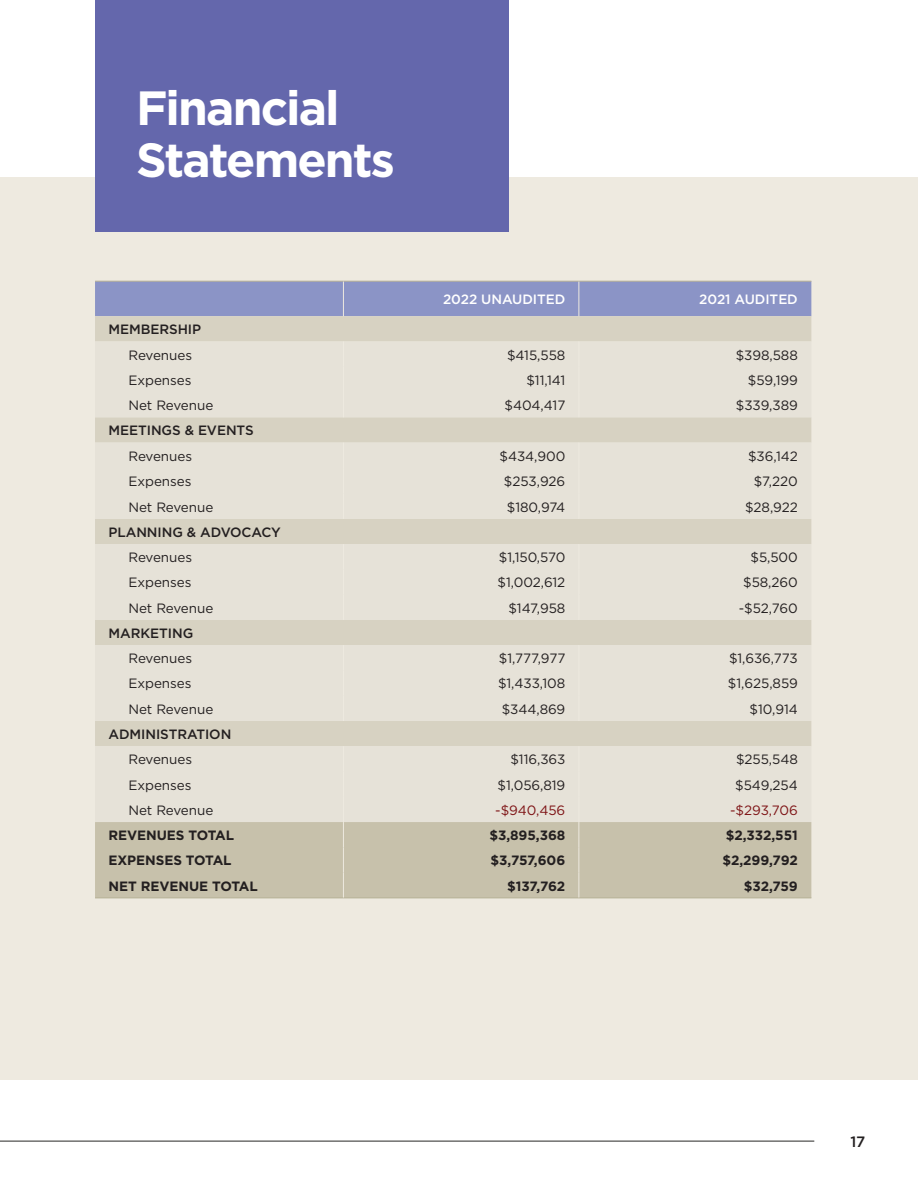
<style>
.page{position:relative;width:918px;height:1188px;background:#fff}
.page>*{position:absolute;margin:0;border:0;box-sizing:border-box;transform-origin:0 0}
.large_header{font:700 48px/52.5px "Gotham";letter-spacing:-.04em;color:#fff}
.t1{font:500 15px "Gotham";color:#231f20}
.Finance_numbers{font:13.5px "Gotham";letter-spacing:-.005em;color:#231f20}
.Member_Listing_Type{font:13.5px "Gotham";letter-spacing:-.005em;color:#231f20}
.Member_Listing_Type-2{font:500 13.5px "Gotham";letter-spacing:-.005em;color:#231f20}
.Finance_numbers-2{font:700 13.5px "Gotham";letter-spacing:-.005em;color:#231f20}
.Member_Listing_Type-3{font:700 13.5px "Gotham";letter-spacing:-.005em;color:#231f20}
.Member_Listing_Type-4{font:500 13.5px "Gotham";letter-spacing:-.005em;color:#fff}
.Finance_numbers-3{font:13.5px "Gotham";letter-spacing:-.005em;color:#7e1315}
</style>
<div class="page">
<hr style="left:0;top:1141px;width:814px;height:1px;background:#272725">
<div style="left:0;top:177px;width:918px;height:903px;background:#eeeae0"></div>
<div style="left:95px;top:0;width:414px;height:232px;background:#6467ac"></div>
<div style="left:95px;top:282px;width:716px;height:34px;background:#8b94c6"></div>
<div style="left:95px;top:316px;width:716px;height:25px;background:#d7d2c2"></div>
<svg style="left:95px;top:341px;width:716px;height:405px"></svg>
<div style="left:95px;top:822px;width:716px;height:76px;background:#c7c1ab"></div>
<hr style="left:95px;top:281px;width:248px;height:1px;background:#b6b095">
<hr style="left:343px;top:281px;width:236px;height:1px;background:#b6b095">
<hr style="left:579px;top:281px;width:232px;height:1px;background:#b6b095">
<hr style="left:95px;top:898px;width:248px;height:1px;background:#b6b095">
<hr style="left:343px;top:898px;width:236px;height:1px;background:#b6b095">
<hr style="left:579px;top:898px;width:232px;height:1px;background:#b6b095">
<hr style="left:343px;top:282px;width:1px;height:34px;background:#eeeae0">
<hr style="left:579px;top:282px;width:1px;height:34px;background:#eeeae0">
<svg style="left:343px;top:341px;width:1px;height:76px"></svg>
<svg style="left:579px;top:341px;width:1px;height:76px"></svg>
<svg style="left:343px;top:443px;width:1px;height:76px"></svg>
<svg style="left:579px;top:443px;width:1px;height:76px"></svg>
<svg style="left:343px;top:544px;width:1px;height:76px"></svg>
<svg style="left:579px;top:544px;width:1px;height:76px"></svg>
<svg style="left:343px;top:645px;width:1px;height:76px"></svg>
<svg style="left:579px;top:645px;width:1px;height:76px"></svg>
<svg style="left:343px;top:822px;width:1px;height:76px"></svg>
<svg style="left:579px;top:822px;width:1px;height:76px"></svg>
<p class="large_header" style="left:136px;top:81px;width:260px">Financial<br>Statements</p>
<p class="Member_Listing_Type-4" style="left:443px;top:290px;width:124px">2022 UNAUDITED</p>
<p class="Member_Listing_Type-4" style="left:699px;top:290px;width:100px">2021 AUDITED</p>
<p class="Member_Listing_Type-2" style="left:109px;top:321px;width:94px">MEMBERSHIP</p>
<p class="Member_Listing_Type" style="left:128px;top:346px;width:65px">Revenues</p>
<p class="Finance_numbers" style="left:507px;top:346px;width:60px">$415,558</p>
<p class="Finance_numbers" style="left:736px;top:346px;width:64px">$398,588</p>
<p class="Member_Listing_Type" style="left:128px;top:371px;width:65px">Expenses</p>
<p class="Finance_numbers" style="left:526px;top:371px;width:40px">$11,141</p>
<p class="Finance_numbers" style="left:748px;top:371px;width:51px">$59,199</p>
<p class="Member_Listing_Type" style="left:128px;top:397px;width:86px">Net Revenue</p>
<p class="Finance_numbers" style="left:505px;top:397px;width:62px">$404,417</p>
<p class="Finance_numbers" style="left:736px;top:397px;width:63px">$339,389</p>
<p class="Member_Listing_Type-2" style="left:109px;top:422px;width:147px">MEETINGS &amp; EVENTS</p>
<p class="Member_Listing_Type" style="left:128px;top:447px;width:65px">Revenues</p>
<p class="Finance_numbers" style="left:500px;top:447px;width:67px">$434,900</p>
<p class="Finance_numbers" style="left:748px;top:447px;width:51px">$36,142</p>
<p class="Member_Listing_Type" style="left:128px;top:473px;width:65px">Expenses</p>
<p class="Finance_numbers" style="left:504px;top:473px;width:63px">$253,926</p>
<p class="Finance_numbers" style="left:754px;top:473px;width:45px">$7,220</p>
<p class="Member_Listing_Type" style="left:128px;top:498px;width:86px">Net Revenue</p>
<p class="Finance_numbers" style="left:507px;top:498px;width:60px">$180,974</p>
<p class="Finance_numbers" style="left:745px;top:498px;width:54px">$28,922</p>
<p class="Member_Listing_Type-2" style="left:109px;top:523px;width:174px">PLANNING &amp; ADVOCACY</p>
<p class="Member_Listing_Type" style="left:128px;top:549px;width:65px">Revenues</p>
<p class="Finance_numbers" style="left:499px;top:549px;width:68px">$1,150,570</p>
<p class="Finance_numbers" style="left:750px;top:549px;width:49px">$5,500</p>
<p class="Member_Listing_Type" style="left:128px;top:574px;width:65px">Expenses</p>
<p class="Finance_numbers" style="left:498px;top:574px;width:69px">$1,002,612</p>
<p class="Finance_numbers" style="left:743px;top:574px;width:56px">$58,260</p>
<p class="Member_Listing_Type" style="left:128px;top:599px;width:86px">Net Revenue</p>
<p class="Finance_numbers" style="left:508px;top:599px;width:58px">$147,958</p>
<p class="Finance_numbers" style="left:739px;top:599px;width:61px">-$52,760</p>
<p class="Member_Listing_Type-2" style="left:109px;top:624px;width:86px">MARKETING</p>
<p class="Member_Listing_Type" style="left:128px;top:650px;width:65px">Revenues</p>
<p class="Finance_numbers" style="left:499px;top:650px;width:68px">$1,777,977</p>
<p class="Finance_numbers" style="left:729px;top:650px;width:70px">$1,636,773</p>
<p class="Member_Listing_Type" style="left:128px;top:675px;width:65px">Expenses</p>
<p class="Finance_numbers" style="left:498px;top:675px;width:69px">$1,433,108</p>
<p class="Finance_numbers" style="left:728px;top:675px;width:71px">$1,625,859</p>
<p class="Member_Listing_Type" style="left:128px;top:700px;width:86px">Net Revenue</p>
<p class="Finance_numbers" style="left:502px;top:700px;width:65px">$344,869</p>
<p class="Finance_numbers" style="left:750px;top:700px;width:50px">$10,914</p>
<p class="Member_Listing_Type-2" style="left:109px;top:725px;width:124px">ADMINISTRATION</p>
<p class="Member_Listing_Type" style="left:128px;top:751px;width:65px">Revenues</p>
<p class="Finance_numbers" style="left:510px;top:751px;width:56px">$116,363</p>
<p class="Finance_numbers" style="left:736px;top:751px;width:63px">$255,548</p>
<p class="Member_Listing_Type" style="left:128px;top:776px;width:65px">Expenses</p>
<p class="Finance_numbers" style="left:498px;top:776px;width:69px">$1,056,819</p>
<p class="Finance_numbers" style="left:735px;top:776px;width:64px">$549,254</p>
<p class="Member_Listing_Type" style="left:128px;top:801px;width:86px">Net Revenue</p>
<p class="Finance_numbers-3" style="left:495px;top:801px;width:72px">-$940,456</p>
<p class="Finance_numbers-3" style="left:730px;top:801px;width:69px">-$293,706</p>
<p class="Member_Listing_Type-3" style="left:109px;top:826px;width:127px">REVENUES TOTAL</p>
<p class="Finance_numbers-2" style="left:490px;top:826px;width:77px">$3,895,368</p>
<p class="Finance_numbers-2" style="left:726px;top:826px;width:74px">$2,332,551</p>
<p class="Member_Listing_Type-3" style="left:109px;top:852px;width:125px">EXPENSES TOTAL</p>
<p class="Finance_numbers-2" style="left:491px;top:852px;width:76px">$3,757,606</p>
<p class="Finance_numbers-2" style="left:722px;top:852px;width:77px">$2,299,792</p>
<p class="Member_Listing_Type-3" style="left:109px;top:877px;width:151px">NET REVENUE TOTAL</p>
<p class="Finance_numbers-2" style="left:507px;top:877px;width:60px">$137,762</p>
<p class="Finance_numbers-2" style="left:744px;top:877px;width:56px">$32,759</p>
<p class="t1" style="left:851px;top:1132px;width:16px">17</p>
</div>
